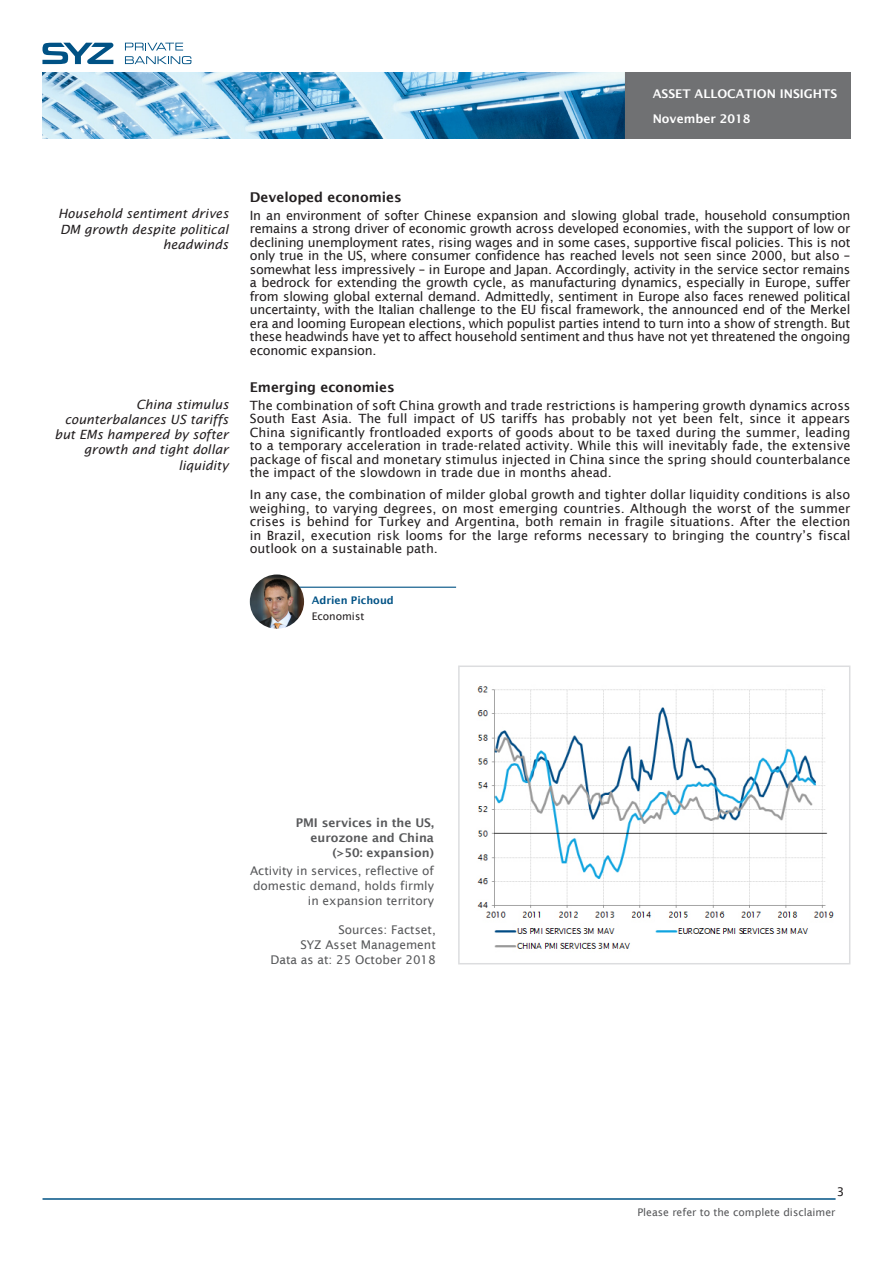
<style>
.page{position:relative;width:893px;height:1263px;background:#fff}
.page>*{position:absolute;margin:0;border:0;box-sizing:border-box;transform-origin:0 0}
.texte{font:600 13.5px "Lucida Sans";color:#231f20}
.texte-2{font:12.75px/13.5px "Lucida Sans";color:#231f20;text-align:justify}
.Section{font:italic 12.75px/15.3px "Lucida Sans";color:#231f20;text-align:right}
.Titre_graph{font:12px/15px "Lucida Sans";color:#57585a;text-align:right}
.texte_info_graph{font:12px/15px "Lucida Sans";color:#57585a;text-align:right}
.Titre_graph-2{font:600 12px/15px "Lucida Sans";color:#57585a;text-align:right}
.t1{font:600 12px/24.9px "Lucida Sans";color:#fff}
.t2{font:12px "Lucida Sans";color:#231f20}
.t3{font:10.5px "Lucida Sans";color:#57585a}
.t4{font:600 10.5px "Lucida Sans";color:#005285}
.Contact{font:10.5px "Lucida Sans";color:#231f20}
</style>
<div class="page">
<hr style="left:43px;top:1198px;width:793px;height:2px;background:#005285">
<img style="left:43px;top:72px;width:808px;height:66px">
<svg style="left:125px;top:43px;width:58px;height:7px"></svg>
<svg style="left:125px;top:56px;width:66px;height:8px"></svg>
<svg style="left:42px;top:43px;width:72px;height:21px"></svg>
<img style="left:477px;top:686px;width:357px;height:263px">
<div style="left:458px;top:665px;width:392px;height:299px;border:2px solid #dcdddf"></div>
<hr style="left:284px;top:587px;width:172px;height:1px;background:#005285">
<img style="left:250px;top:574px;width:54px;height:55px;border-radius:27px">
<p class="t1" style="left:653px;top:81px;width:186px">ASSET ALLOCATION INSIGHTS<br>November 2018</p>
<p class="Section" style="left:58px;top:206px;width:172px">Household sentiment drives<br>DM growth despite political headwinds</p>
<p class="Section" style="left:55px;top:396px;width:175px">China stimulus counterbalances US tariffs but EMs hampered by softer growth and tight dollar liquidity</p>
<p class="texte" style="left:250px;top:189px;width:153px">Developed economies</p>
<p class="texte-2" style="left:250px;top:208px;width:602px">In an environment of softer Chinese expansion and slowing global trade, household consumption remains a strong driver of economic growth across developed economies, with the support of low or declining unemployment rates, rising wages and in some cases, supportive fiscal policies. This is not only true in the US, where consumer confidence has reached levels not seen since 2000, but also – somewhat less impressively – in Europe and Japan. Accordingly, activity in the service sector remains a bedrock for extending the growth cycle, as manufacturing dynamics, especially in Europe, suffer from slowing global external demand. Admittedly, sentiment in Europe also faces renewed political uncertainty, with the Italian challenge to the EU fiscal framework, the announced end of the Merkel era and looming European elections, which populist parties intend to turn into a show of strength. But these headwinds have yet to affect household sentiment and thus have not yet threatened the ongoing economic expansion.</p>
<p class="texte" style="left:250px;top:379px;width:146px">Emerging economies</p>
<p class="texte-2" style="left:250px;top:398px;width:602px">The combination of soft China growth and trade restrictions is hampering growth dynamics across South East Asia. The full impact of US tariffs has probably not yet been felt, since it appears China significantly frontloaded exports of goods about to be taxed during the summer, leading to a temporary acceleration in trade-related activity. While this will inevitably fade, the extensive package of fiscal and monetary stimulus injected in China since the spring should counterbalance the impact of the slowdown in trade due in months ahead.</p>
<p class="texte-2" style="left:250px;top:488px;width:602px">In any case, the combination of milder global growth and tighter dollar liquidity conditions is also weighing, to varying degrees, on most emerging countries. Although the worst of the summer crises is behind for Turkey and Argentina, both remain in fragile situations. After the election in Brazil, execution risk looms for the large reforms necessary to bringing the country’s fiscal outlook on a sustainable path.</p>
<p class="t4" style="left:312px;top:594px;width:84px">Adrien Pichoud</p>
<p class="Contact" style="left:312px;top:610px;width:54px">Economist</p>
<p class="Titre_graph-2" style="left:296px;top:815px;width:140px">PMI services in the US, eurozone and China (&gt;50: expansion)</p>
<p class="Titre_graph" style="left:250px;top:863px;width:185px">Activity in services, reflective of domestic demand, holds firmly in expansion territory</p>
<p class="texte_info_graph" style="left:300px;top:922px;width:137px">Sources: Factset,<br>SYZ Asset Management</p>
<p class="texte_info_graph" style="left:270px;top:952px;width:167px">Data as at: 25 October 2018</p>
<p class="t2" style="left:837px;top:1185px;width:9px">3</p>
<p class="t3" style="left:637px;top:1207px;width:200px">Please refer to the complete disclaimer</p>
</div>
